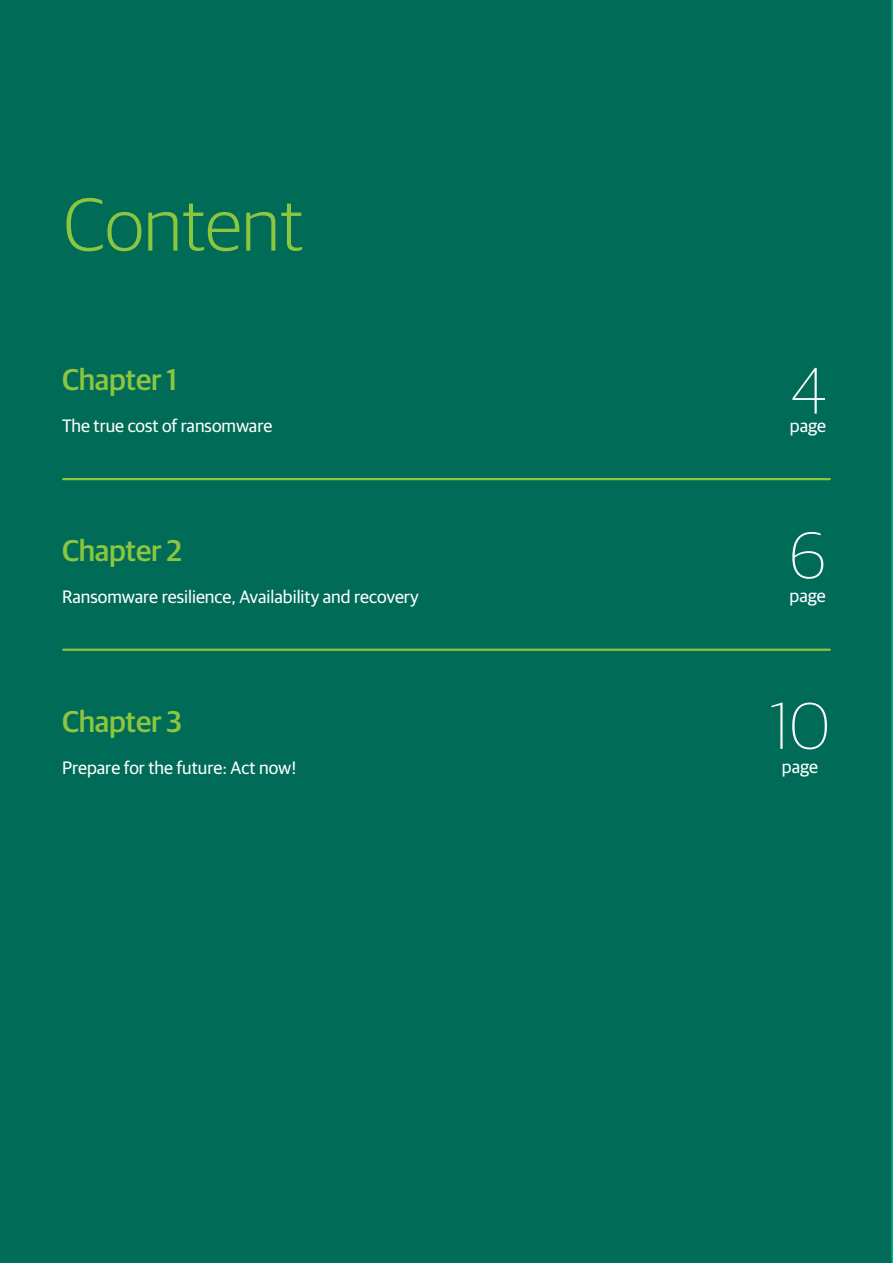
<style>
.page{position:relative;width:893px;height:1263px;background:#006c58}
.page>*{position:absolute;margin:0;border:0;box-sizing:border-box;transform-origin:0 0}
.White_bullets_1_leve{font:300 75px "Guardian Sans";color:#8bc63e}
.White_bullets_1_leve-2{font:100 66px "Guardian Sans";color:#fff}
.TOC_body_text{font:500 30px "Guardian Sans";letter-spacing:-.01em;color:#8bc63e}
.TOC_body_text-2{font:18px "Guardian Sans";color:#fff}
.White_bullets_1_leve-3{font:18px "Guardian Sans";color:#fff}
</style>
<div class="page">
<hr style="left:63px;top:649px;width:767px;height:2px;background:#8bc63e">
<hr style="left:63px;top:478px;width:767px;height:2px;background:#8bc63e">
<p class="White_bullets_1_leve" style="left:64px;top:173px;width:242px">Content</p>
<p class="TOC_body_text" style="left:62px;top:358px;width:117px">Chapter 1</p>
<p class="TOC_body_text-2" style="left:62px;top:413px;width:212px">The true cost of ransomware</p>
<p class="TOC_body_text" style="left:62px;top:529px;width:122px">Chapter 2</p>
<p class="TOC_body_text-2" style="left:62px;top:584px;width:358px">Ransomware resilience, Availability and recovery</p>
<p class="TOC_body_text" style="left:62px;top:700px;width:122px">Chapter 3</p>
<p class="TOC_body_text-2" style="left:62px;top:755px;width:236px">Prepare for the future: Act now!</p>
<p class="White_bullets_1_leve-2" style="left:791px;top:346px;width:36px">4</p>
<p class="White_bullets_1_leve-3" style="left:790px;top:412px;width:38px">page</p>
<p class="White_bullets_1_leve-2" style="left:790px;top:511px;width:37px">6</p>
<p class="White_bullets_1_leve-3" style="left:789px;top:583px;width:38px">page</p>
<p class="White_bullets_1_leve-2" style="left:770px;top:681px;width:61px">10</p>
<p class="White_bullets_1_leve-3" style="left:782px;top:754px;width:38px">page</p>
</div>
